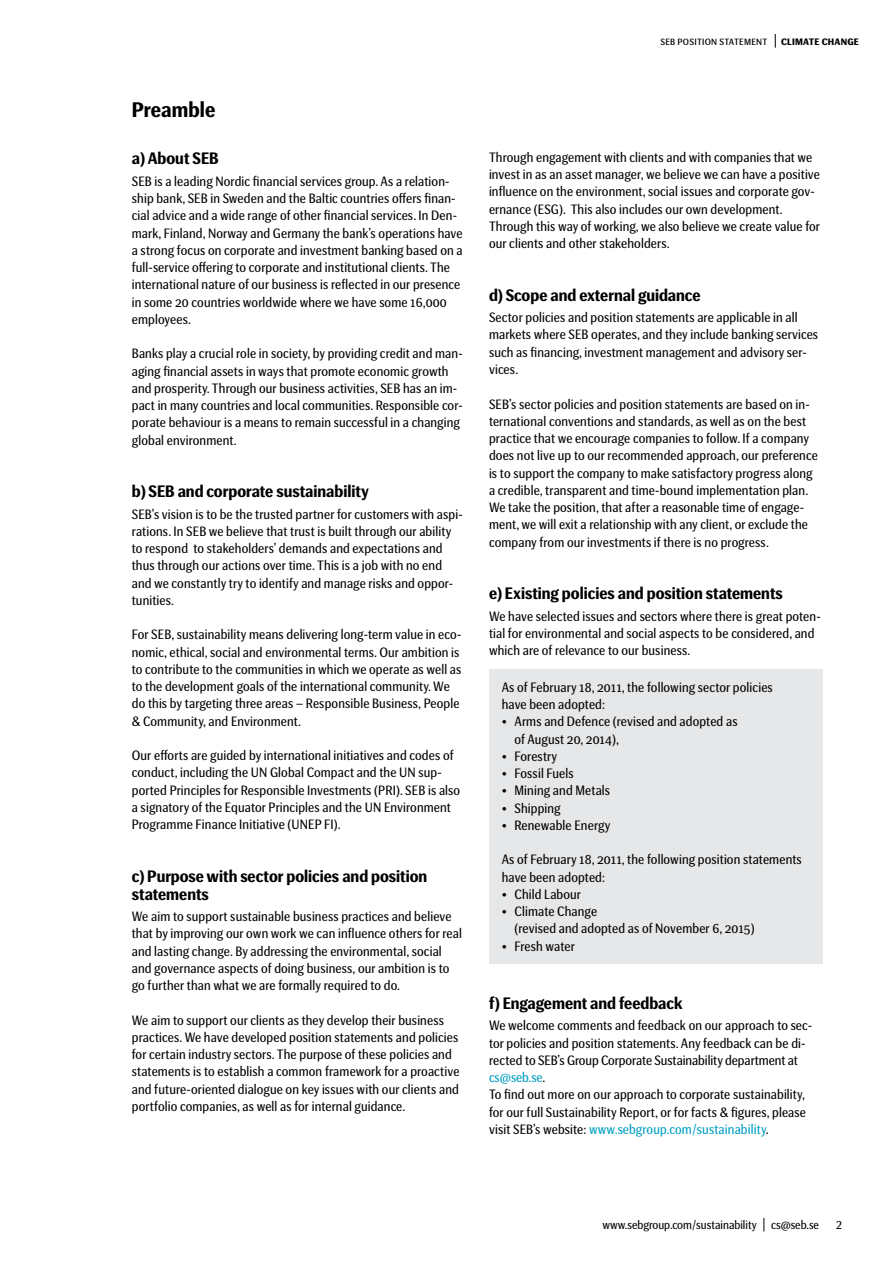
<style>
.page{position:relative;width:893px;height:1263px;background:#fff}
.page>*{position:absolute;margin:0;border:0;box-sizing:border-box;transform-origin:0 0}
.t1{font:700 21px "SEB Basic";letter-spacing:.005em;color:#000}
.t2{font:700 16.5px/18px "SEB Basic";color:#000}
.t3{font:13.5px/17.2px "SEB Basic";letter-spacing:.01em;color:#000}
.t4{font:12px "SEB Basic";color:#000}
.t5{font:11.25px "SEB Basic";letter-spacing:.02em;color:#000}
.s1{font-weight:700}
.s2{color:#009ec2}
</style>
<div class="page">
<svg style="left:763px;top:1218px;width:1px;height:13px"></svg>
<div style="left:489px;top:669px;width:333px;height:294px;background:#e6e7e8"></div>
<svg style="left:775px;top:34px;width:1px;height:14px"></svg>
<h1 class="t1" style="left:132px;top:98px;width:85px">Preamble</h1>
<p class="t2" style="left:132px;top:150px;width:88px">a) About SEB</p>
<p class="t3" style="left:132px;top:173px;width:332px">SEB is a leading Nordic financial services group. As a relation&shy;ship bank, SEB in Sweden and the Baltic countries offers finan&shy;cial advice and a wide range of other financial services. In Den&shy;mark, Finland, Norway and Germany the bank’s operations have a strong focus on corporate and investment banking based on a full-service offering to corporate and institutional clients. The international nature of our business is reflected in our presence in some 20 countries worldwide where we have some 16,000 employees.</p>
<p class="t3" style="left:132px;top:345px;width:332px">Banks play a crucial role in society, by providing credit and man&shy;aging financial assets in ways that promote economic growth and prosperity. Through our business activities, SEB has an im&shy;pact in many countries and local communities. Responsible cor&shy;porate behaviour is a means to remain successful in a changing global environment.</p>
<p class="t2" style="left:132px;top:483px;width:239px">b) SEB and corporate sustainability</p>
<p class="t3" style="left:132px;top:506px;width:332px">SEB’s vision is to be the trusted partner for customers with aspi&shy;rations. In SEB we believe that trust is built through our ability to respond to stakeholders’ demands and expectations and thus through our actions over time. This is a job with no end and we constantly try to identify and manage risks and oppor&shy;tunities.</p>
<p class="t3" style="left:132px;top:626px;width:331px">For SEB, sustainability means delivering long-term value in eco&shy;nomic, ethical, social and environmental terms. Our ambition is to contribute to the communities in which we operate as well as to the development goals of the international community. We do this by targeting three areas – Responsible Business, People &amp; Community, and Environment.</p>
<p class="t3" style="left:132px;top:747px;width:330px">Our efforts are guided by international initiatives and codes of conduct, including the UN Global Compact and the UN sup&shy;ported Principles for Responsible Investments (PRI). SEB is also a signatory of the Equator Principles and the UN Environment Programme Finance Initiative (UNEP FI).</p>
<p class="t2" style="left:132px;top:867px;width:297px">c) Purpose with sector policies and position statements</p>
<p class="t3" style="left:132px;top:908px;width:332px">We aim to support sustainable business practices and believe that by improving our own work we can influence others for real and lasting change. By addressing the environmental, social and governance aspects of doing business, our ambition is to go further than what we are formally required to do.</p>
<p class="t3" style="left:132px;top:1012px;width:329px">We aim to support our clients as they develop their business practices. We have developed position statements and policies for certain industry sectors. The purpose of these policies and statements is to establish a common framework for a proactive and future-oriented dialogue on key issues with our clients and portfolio companies, as well as for internal guidance.</p>
<p class="t5" style="left:660px;top:35px;width:200px">SEB position statement <span class="s1">climate change</span></p>
<p class="t3" style="left:489px;top:149px;width:332px">Through engagement with clients and with companies that we invest in as an asset manager, we believe we can have a positive influence on the environment, social issues and corporate gov&shy;ernance (ESG). This also includes our own development.<br>Through this way of working, we also believe we create value for our clients and other stakeholders.</p>
<p class="t2" style="left:489px;top:286px;width:213px">d) Scope and external guidance</p>
<p class="t3" style="left:489px;top:309px;width:331px">Sector policies and position statements are applicable in all markets where SEB operates, and they include banking services such as financing, investment management and advisory ser&shy;vices.</p>
<p class="t3" style="left:489px;top:395px;width:330px">SEB’s sector policies and position statements are based on in&shy;ternational conventions and standards, as well as on the best practice that we encourage companies to follow. If a company does not live up to our recommended approach, our preference is to support the company to make satisfactory progress along a credible, transparent and time-bound implementation plan.<br>We take the position, that after a reasonable time of engage&shy;ment, we will exit a relationship with any client, or exclude the company from our investments if there is no progress.</p>
<p class="t2" style="left:489px;top:585px;width:295px">e) Existing policies and position statements</p>
<p class="t3" style="left:489px;top:607px;width:333px">We have selected issues and sectors where there is great poten&shy;tial for environmental and social aspects to be considered, and which are of relevance to our business.</p>
<p class="t3" style="left:502px;top:679px;width:273px">As of February 18, 2011, the following sector policies have been adopted:</p>
<p class="t3" style="left:514px;top:713px;width:225px;text-indent:-13px">• Arms and Defence (revised and adopted as of August 20, 2014),</p>
<p class="t3" style="left:502px;top:748px;width:57px">• Forestry</p>
<p class="t3" style="left:502px;top:765px;width:74px">• Fossil Fuels</p>
<p class="t3" style="left:502px;top:782px;width:110px">• Mining and Metals</p>
<p class="t3" style="left:502px;top:800px;width:60px">• Shipping</p>
<p class="t3" style="left:502px;top:817px;width:110px">• Renewable Energy</p>
<p class="t3" style="left:502px;top:851px;width:302px">As of February 18, 2011, the following position statements have been adopted:</p>
<p class="t3" style="left:502px;top:886px;width:81px">• Child Labour</p>
<p class="t3" style="left:514px;top:903px;width:241px;text-indent:-13px">• Climate Change<br>(revised and adopted as of November 6, 2015)</p>
<p class="t3" style="left:502px;top:938px;width:74px">• Fresh water</p>
<p class="t2" style="left:489px;top:994px;width:195px">f) Engagement and feedback</p>
<p class="t3" style="left:489px;top:1017px;width:325px">We welcome comments and feedback on our approach to sec&shy;tor policies and position statements. Any feedback can be di&shy;rected to SEB’s Group Corporate Sustainability department at <span class="s2">cs@seb.se</span>.<br>To find out more on our approach to corporate sustainability, for our full Sustainability Report, or for facts &amp; figures, please visit SEB’s website: <span class="s2">www.sebgroup.com/sustainability</span>.</p>
<p class="t4" style="left:602px;top:1218px;width:218px">www.sebgroup.com/sustainability cs@seb.se</p>
<p class="t4" style="left:836px;top:1218px;width:7px">2</p>
</div>
